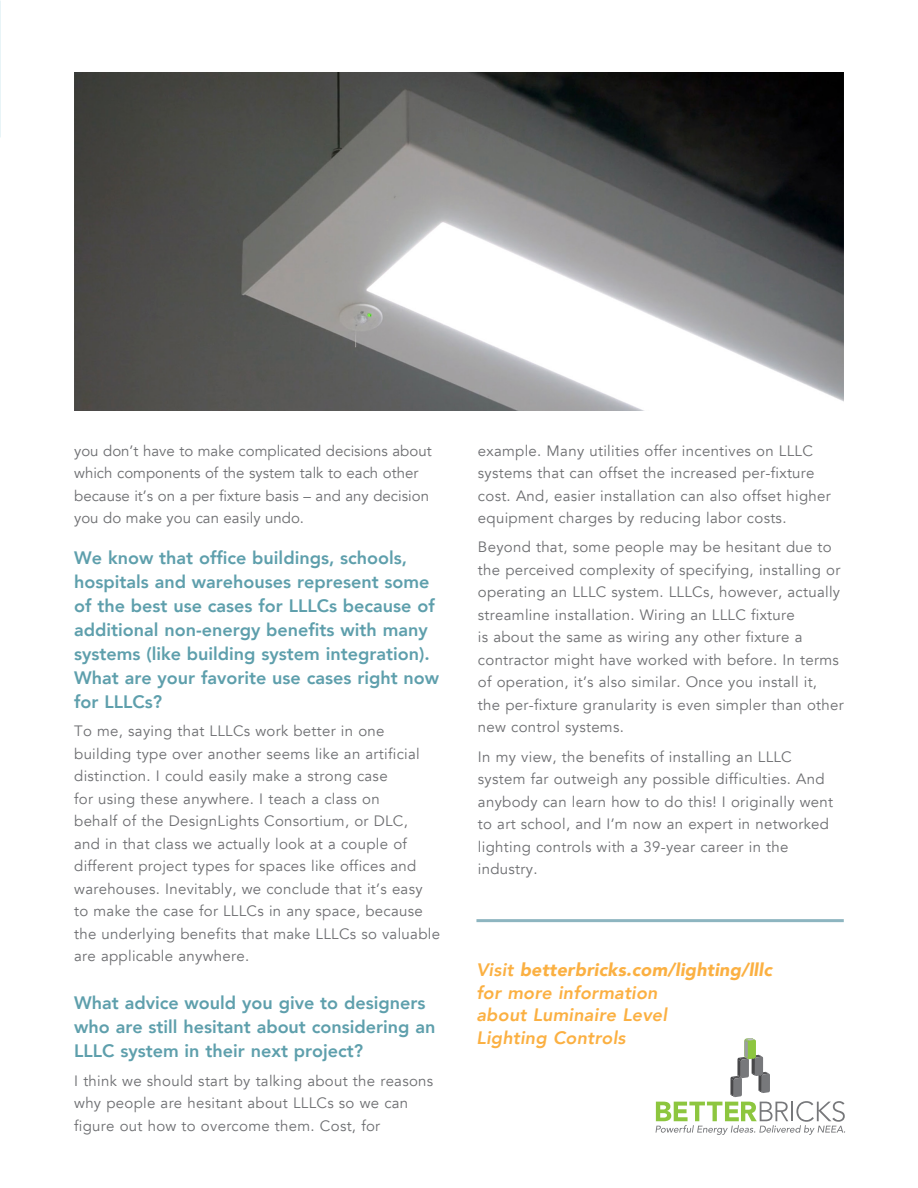
<style>
.page{position:relative;width:918px;height:1188px;background:#fff}
.page>*{position:absolute;margin:0;border:0;box-sizing:border-box;transform-origin:0 0}
.t1{font:800 18px/24px "Avenir";color:#5e9fac}
.t2{font:italic 800 18px/22.5px "Avenir";letter-spacing:.01em;color:#fbb042}
.t3{font:15px/22.5px "Avenir";letter-spacing:.02em;color:#6d6e71}
.t4{font:15px/22.5px "Avenir";color:#6d6e71}
.s1{font-weight:900}
</style>
<div class="page">
<img style="left:74px;top:72px;width:770px;height:338px">
<svg style="left:656px;top:1038px;width:189px;height:97px"></svg>
<hr style="left:476px;top:919px;width:368px;height:3px;background:#8db5c0">
<p class="t4" style="left:74px;top:440px;width:359px">you don’t have to make complicated decisions about which components of the system talk to each other because it’s on a per fixture basis – and any decision you do make you can easily undo.</p>
<p class="t1" style="left:74px;top:545px;width:367px">We know that office buildings, schools, hospitals and warehouses represent some of the best use cases for LLLCs because of additional non-energy benefits with many systems (like building system integration).<br>What are your favorite use cases right now for LLLCs?</p>
<p class="t3" style="left:74px;top:720px;width:367px">To me, saying that LLLCs work better in one building type over another seems like an artificial distinction. I could easily make a strong case<br>for using these anywhere. I teach a class on<br>behalf of the DesignLights Consortium, or DLC,<br>and in that class we actually look at a couple of different project types for spaces like offices and warehouses. Inevitably, we conclude that it’s easy to make the case for LLLCs in any space, because the underlying benefits that make LLLCs so valuable are applicable anywhere.</p>
<p class="t1" style="left:74px;top:991px;width:363px">What advice would you give to designers who are still hesitant about considering an<br>LLLC system in their next project?</p>
<p class="t3" style="left:74px;top:1070px;width:361px">I think we should start by talking about the reasons why people are hesitant about LLLCs so we can figure out how to overcome them. Cost, for</p>
<p class="t3" style="left:478px;top:440px;width:354px">example. Many utilities offer incentives on LLLC systems that can offset the increased per-fixture cost. And, easier installation can also offset higher equipment charges by reducing labor costs.</p>
<p class="t3" style="left:478px;top:536px;width:367px">Beyond that, some people may be hesitant due to the perceived complexity of specifying, installing or operating an LLLC system. LLLCs, however, actually streamline installation. Wiring an LLLC fixture<br>is about the same as wiring any other fixture a contractor might have worked with before. In terms of operation, it’s also similar. Once you install it,<br>the per-fixture granularity is even simpler than other new control systems.</p>
<p class="t3" style="left:478px;top:746px;width:357px">In my view, the benefits of installing an LLLC system far outweigh any possible difficulties. And anybody can learn how to do this! I originally went to art school, and I’m now an expert in networked lighting controls with a 39-year career in the industry.</p>
<p class="t2" style="left:476px;top:959px;width:297px">Visit <span class="s1">betterbricks.com/lighting/lllc </span>for more information<br>about Luminaire Level<br>Lighting Controls</p>
</div>
